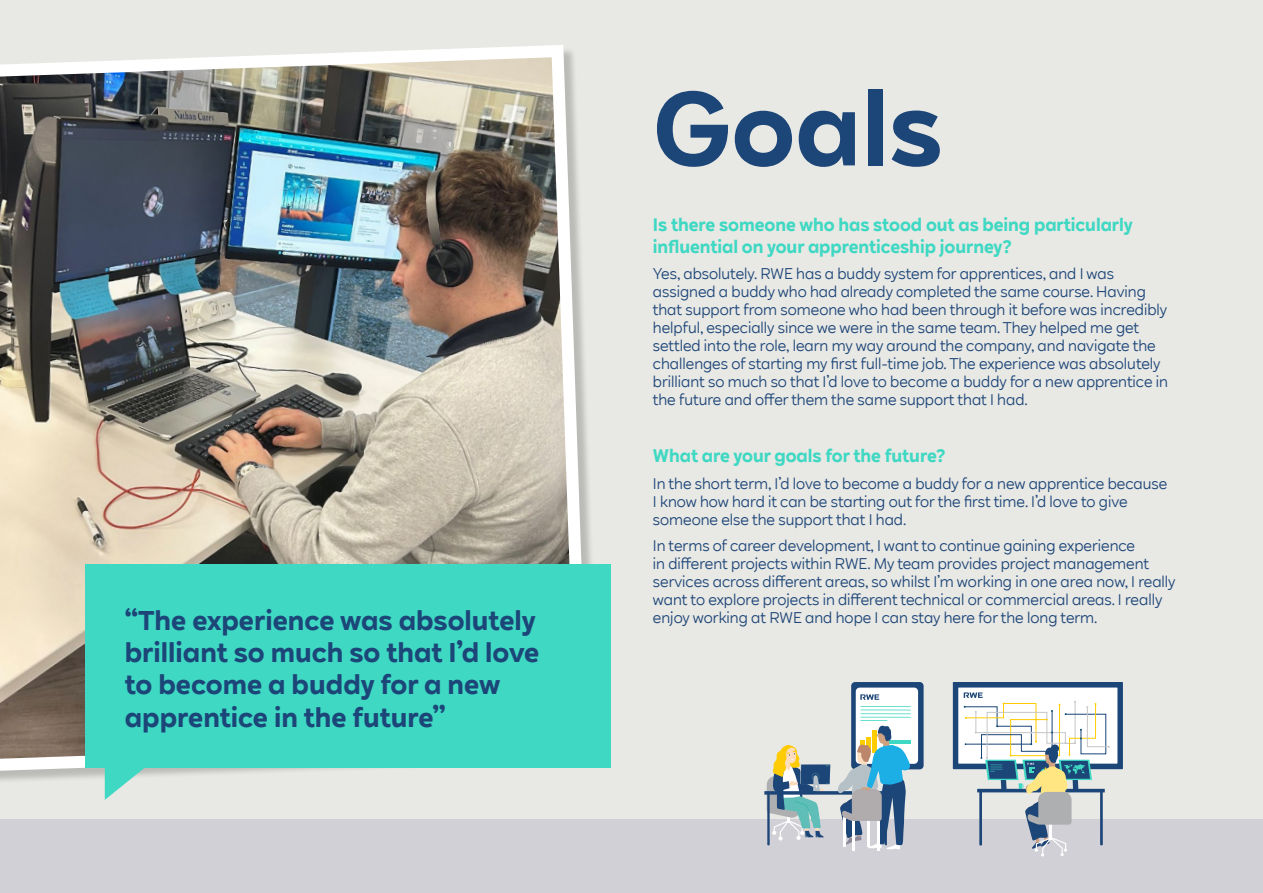
<style>
.page{position:relative;width:1263px;height:893px;background:#e8e8e4}
.page>*{position:absolute;margin:0;border:0;box-sizing:border-box;transform-origin:0 0}
.t1{font:700 102px "RWE Sans";color:#1c4578}
.t2{font:700 27px/32.4px "RWE Sans";color:#1c4578}
.t3{font:700 18px/21.6px "RWE Sans";letter-spacing:-.005em;color:#3ed8c3}
.t4{font:15px/18px "RWE Sans";color:#1c4578}
</style>
<div class="page">
<img style="left:0;top:45px;width:591px;height:733px">
<div style="left:0;top:819px;width:1263px;height:74px;background:#d1d0d6"></div>
<div style="left:85px;top:564px;width:525px;height:204px;background:#3ed8c3"></div>
<svg style="left:105px;top:768px;width:40px;height:32px"></svg>
<svg style="left:851px;top:682px;width:72px;height:87px"></svg>
<div style="left:856px;top:688px;width:62px;height:76px;background:#fff;border-radius:4px"></div>
<svg style="left:860px;top:694px;width:19px;height:6px"></svg>
<hr style="left:877px;top:821px;width:2px;height:29px;background:#fff">
<hr style="left:852px;top:821px;width:3px;height:29px;background:#fff">
<svg style="left:764px;top:706px;width:147px;height:143px"></svg>
<div style="left:953px;top:682px;width:170px;height:87px;background:#1c4578"></div>
<div style="left:958px;top:687px;width:159px;height:77px;background:#fff"></div>
<svg style="left:964px;top:692px;width:146px;height:164px"></svg>
<h1 class="t1" style="left:653px;top:65px;width:291px">Goals</h1>
<p class="t3" style="left:653px;top:214px;width:481px">Is there someone who has stood out as being particularly influential on your apprenticeship journey?</p>
<p class="t4" style="left:653px;top:265px;width:517px">Yes, absolutely. RWE has a buddy system for apprentices, and I was assigned a buddy who had already completed the same course. Having that support from someone who had been through it before was incredibly helpful, especially since we were in the same team. They helped me get settled into the role, learn my way around the company, and navigate the challenges of starting my first full-time job. The experience was absolutely brilliant so much so that I’d love to become a buddy for a new apprentice in the future and offer them the same support that I had.</p>
<p class="t3" style="left:653px;top:445px;width:294px">What are your goals for the future?</p>
<p class="t4" style="left:653px;top:474px;width:516px">In the short term, I’d love to become a buddy for a new apprentice because<br>I know how hard it can be starting out for the first time. I’d love to give someone else the support that I had.</p>
<p class="t4" style="left:653px;top:537px;width:524px">In terms of career development, I want to continue gaining experience<br>in different projects within RWE. My team provides project management services across different areas, so whilst I’m working in one area now, I really want to explore projects in different technical or commercial areas. I really</p>
<h2 class="t2" style="left:125px;top:604px;width:413px">“The experience was absolutely</h2>
<p class="t4" style="left:653px;top:609px;width:446px">enjoy working at RWE and hope I can stay here for the long term.</p>
<h2 class="t2" style="left:125px;top:636px;width:416px">brilliant so much so that I’d love to become a buddy for a new apprentice in the future”</h2>
</div>
